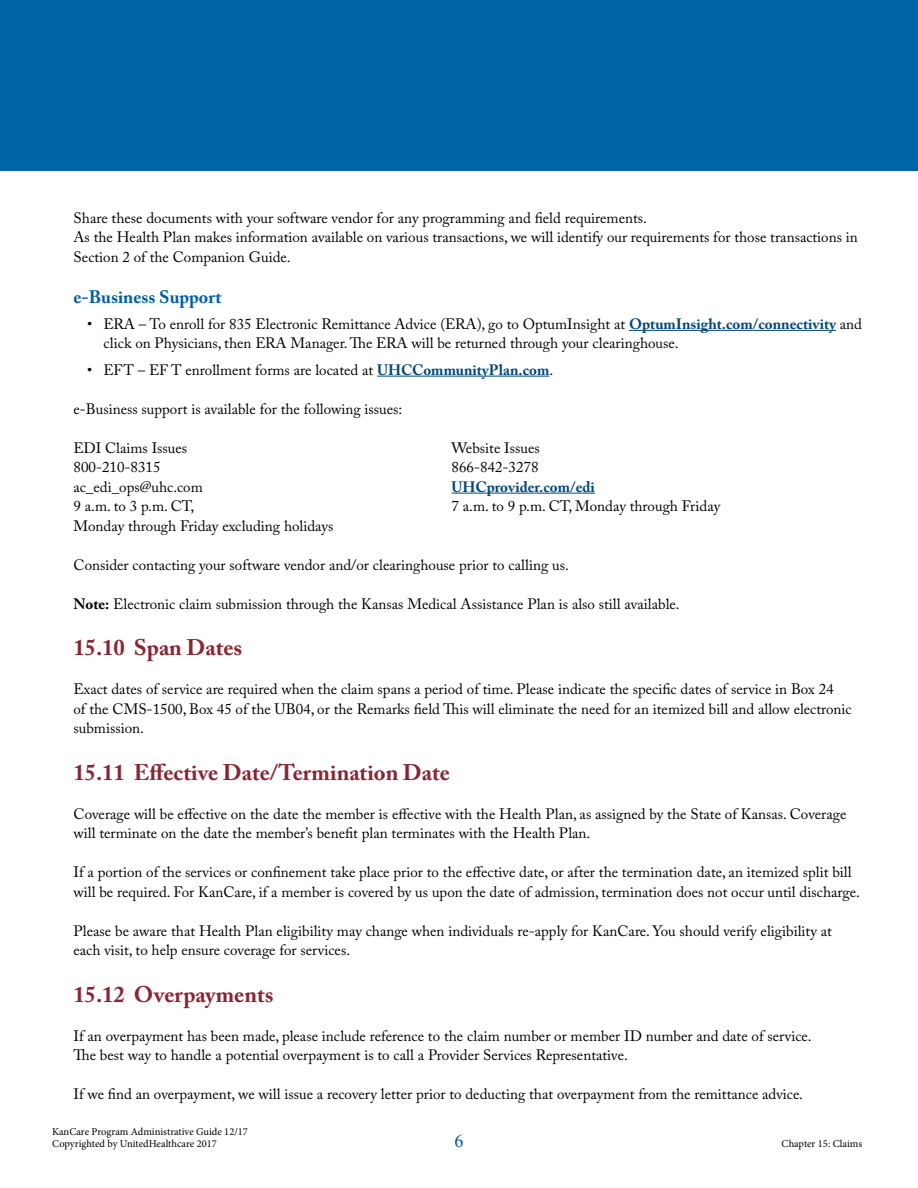
<style>
.page{position:relative;width:918px;height:1188px;background:#fff}
.page>*{position:absolute;margin:0;border:0;box-sizing:border-box;transform-origin:0 0}
.t1{font:700 22.5px "Adobe Caslon Pro";color:#892533}
.t2{font:700 18px "Adobe Caslon Pro";color:#005da5}
.t3{font:18px "Times New Roman";color:#004e8d}
.t4{font:15px/19.5px "Adobe Caslon Pro";color:#000}
.t5{font:700 15px "Adobe Caslon Pro";color:#004779}
.t6{font:10.5px/12.6px "Minion Pro";color:#000}
.s1{font-weight:700;color:#004779}
.s2{font-weight:700}
</style>
<div class="page">
<div style="left:0;top:0;width:918px;height:171px;background:#0065a4"></div>
<hr style="left:629px;top:330px;width:207px;height:1px;background:#004779">
<hr style="left:377px;top:376px;width:172px;height:1px;background:#004779">
<hr style="left:452px;top:493px;width:143px;height:1px;background:#004779">
<p class="t4" style="left:74px;top:208px;width:786px">Share these documents with your software vendor for any programming and field requirements.<br>As the Health Plan makes information available on various transactions, we will identify our requirements for those transactions in<br>Section 2 of the Companion Guide.</p>
<p class="t2" style="left:74px;top:286px;width:150px">e-Business Support</p>
<p class="t4" style="left:104px;top:314px;width:760px;text-indent:-16px">• ERA – To enroll for 835 Electronic Remittance Advice (ERA), go to OptumInsight at <span class="s1">OptumInsight.com/connectivity</span> and click on Physicians, then ERA Manager. The ERA will be returned through your clearinghouse.</p>
<p class="t4" style="left:87px;top:360px;width:468px">• EFT – EF T enrollment forms are located at <span class="s1">UHCCommunityPlan.com</span>.</p>
<p class="t4" style="left:74px;top:399px;width:330px">e-Business support is available for the following issues:</p>
<p class="t4" style="left:74px;top:438px;width:115px">EDI Claims Issues</p>
<p class="t4" style="left:452px;top:438px;width:90px">Website Issues</p>
<p class="t4" style="left:74px;top:457px;width:89px">800-210-8315</p>
<p class="t4" style="left:452px;top:457px;width:89px">866-842-3278</p>
<p class="t4" style="left:74px;top:477px;width:131px">ac_edi_ops@uhc.com</p>
<p class="t5" style="left:452px;top:478px;width:145px">UHCprovider.com/edi</p>
<p class="t4" style="left:74px;top:496px;width:122px">9 a.m. to 3 p.m. CT,</p>
<p class="t4" style="left:452px;top:496px;width:270px">7 a.m. to 9 p.m. CT, Monday through Friday</p>
<p class="t4" style="left:74px;top:516px;width:262px">Monday through Friday excluding holidays</p>
<p class="t4" style="left:74px;top:555px;width:497px">Consider contacting your software vendor and/or clearinghouse prior to calling us.</p>
<p class="t4" style="left:74px;top:594px;width:608px"><span class="s2">Note:</span> Electronic claim submission through the Kansas Medical Assistance Plan is also still available.</p>
<h1 class="t1" style="left:74px;top:634px;width:170px">15.10 Span Dates</h1>
<p class="t4" style="left:74px;top:679px;width:780px">Exact dates of service are required when the claim spans a period of time. Please indicate the specific dates of service in Box 24<br>of the CMS-1500, Box 45 of the UB04, or the Remarks field This will eliminate the need for an itemized bill and allow electronic submission.</p>
<h1 class="t1" style="left:74px;top:759px;width:378px">15.11 Effective Date/Termination Date</h1>
<p class="t4" style="left:74px;top:804px;width:774px">Coverage will be effective on the date the member is effective with the Health Plan, as assigned by the State of Kansas. Coverage will terminate on the date the member’s benefit plan terminates with the Health Plan.</p>
<p class="t4" style="left:74px;top:862px;width:788px">If a portion of the services or confinement take place prior to the effective date, or after the termination date, an itemized split bill will be required. For KanCare, if a member is covered by us upon the date of admission, termination does not occur until discharge.</p>
<p class="t4" style="left:74px;top:921px;width:760px">Please be aware that Health Plan eligibility may change when individuals re-apply for KanCare. You should verify eligibility at each visit, to help ensure coverage for services.</p>
<h1 class="t1" style="left:74px;top:981px;width:202px">15.12 Overpayments</h1>
<p class="t4" style="left:74px;top:1026px;width:740px">If an overpayment has been made, please include reference to the claim number or member ID number and date of service.<br>The best way to handle a potential overpayment is to call a Provider Services Representative.</p>
<p class="t4" style="left:74px;top:1084px;width:731px">If we find an overpayment, we will issue a recovery letter prior to deducting that overpayment from the remittance advice.</p>
<p class="t6" style="left:52px;top:1125px;width:197px">KanCare Program Administrative Guide 12/17<br>Copyrighted by UnitedHealthcare 2017</p>
<p class="t3" style="left:454px;top:1129px;width:10px">6</p>
<p class="t6" style="left:782px;top:1138px;width:82px">Chapter 15: Claims</p>
</div>
